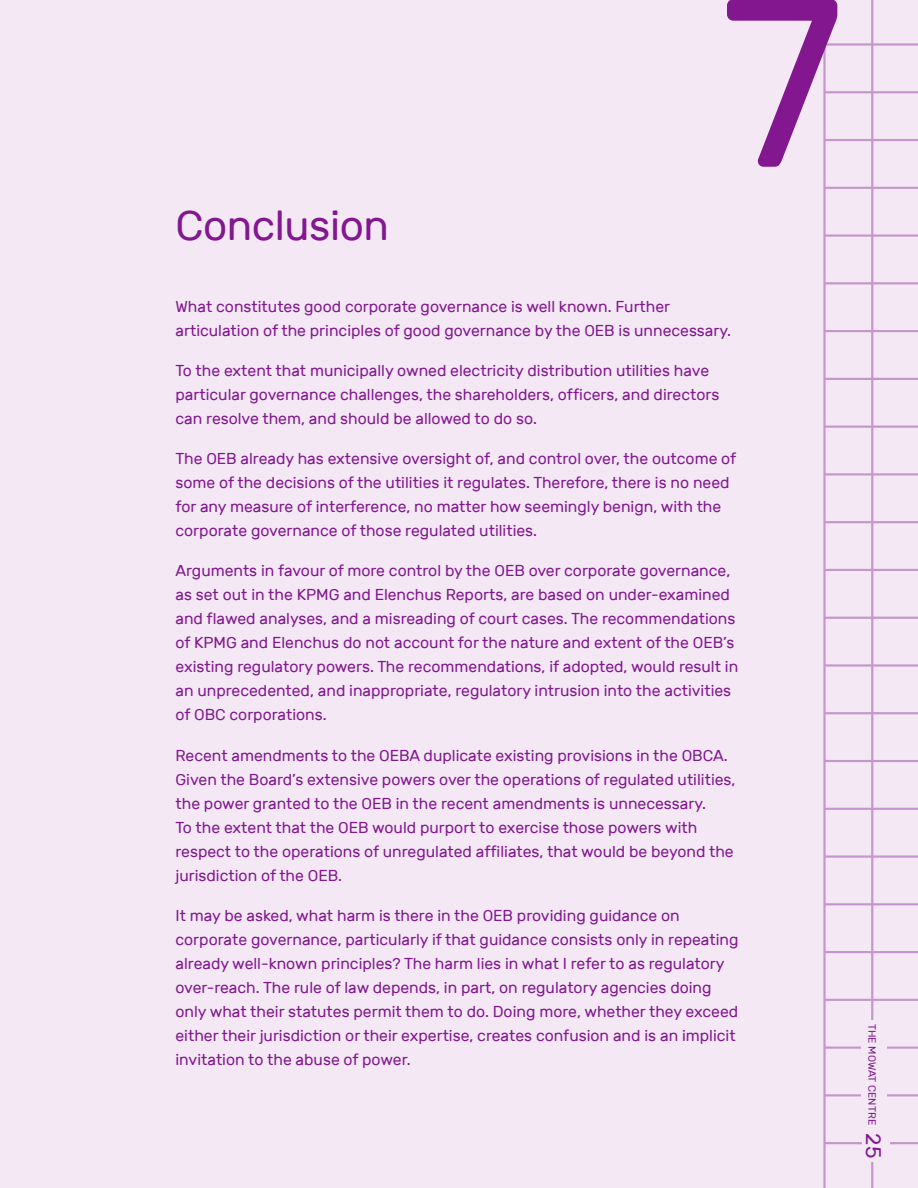
<style>
.page{position:relative;width:918px;height:1188px;background:#f3e8f4}
.page>*{position:absolute;margin:0;border:0;box-sizing:border-box;transform-origin:0 0}
.t1{font:239.4px "Rubik";color:#82178f}
.t2{font:42px "Rubik";letter-spacing:-.01em;color:#82178f}
.t3{font:15.75px/24px "Rubik";color:#82178f}
.t4{font:10.5px "Rubik";letter-spacing:.01em;color:#82178f}
.s1{font-size:21px}
</style>
<div class="page">
<hr style="left:824px;top:43px;width:94px;height:3px;background:#82178f">
<hr style="left:824px;top:91px;width:94px;height:2px;background:#82178f">
<hr style="left:824px;top:139px;width:94px;height:2px;background:#82178f">
<hr style="left:824px;top:187px;width:94px;height:2px;background:#82178f">
<hr style="left:824px;top:234px;width:94px;height:3px;background:#82178f">
<hr style="left:824px;top:282px;width:94px;height:2px;background:#82178f">
<hr style="left:824px;top:330px;width:94px;height:2px;background:#82178f">
<hr style="left:824px;top:378px;width:94px;height:2px;background:#82178f">
<hr style="left:824px;top:426px;width:94px;height:2px;background:#82178f">
<hr style="left:824px;top:473px;width:94px;height:2px;background:#82178f">
<hr style="left:824px;top:521px;width:94px;height:2px;background:#82178f">
<hr style="left:824px;top:569px;width:94px;height:2px;background:#82178f">
<hr style="left:824px;top:617px;width:94px;height:2px;background:#82178f">
<hr style="left:824px;top:664px;width:94px;height:3px;background:#82178f">
<hr style="left:824px;top:712px;width:94px;height:2px;background:#82178f">
<hr style="left:824px;top:760px;width:94px;height:2px;background:#82178f">
<hr style="left:824px;top:808px;width:94px;height:2px;background:#82178f">
<hr style="left:824px;top:855px;width:94px;height:3px;background:#82178f">
<hr style="left:824px;top:903px;width:94px;height:2px;background:#82178f">
<hr style="left:824px;top:951px;width:94px;height:2px;background:#82178f">
<hr style="left:824px;top:999px;width:94px;height:2px;background:#82178f">
<hr style="left:824px;top:1047px;width:94px;height:2px;background:#82178f">
<hr style="left:824px;top:1094px;width:94px;height:2px;background:#82178f">
<hr style="left:824px;top:1142px;width:94px;height:2px;background:#82178f">
<hr style="left:823px;top:0;width:3px;height:1188px;background:#82178f">
<hr style="left:871px;top:0;width:2px;height:1188px;background:#82178f">
<hr style="left:917px;top:0;width:1px;height:1188px;background:#82178f">
<div style="left:861px;top:1020px;width:25px;height:118px;background:#f3e8f4"></div>
<div style="left:862px;top:1127px;width:27px;height:34px;background:#f3e8f4"></div>
<h2 class="t2" style="left:176px;top:202px;width:215px">Conclusion</h2>
<h1 class="t1" style="left:721px;top:-49px;width:125px">7</h1>
<p class="t3" style="left:176px;top:295px;width:557px">What constitutes good corporate governance is well known. Further articulation of the principles of good governance by the OEB is unnecessary.</p>
<p class="t3" style="left:176px;top:359px;width:545px">To the extent that municipally owned electricity distribution utilities have particular governance challenges, the shareholders, officers, and directors can resolve them, and should be allowed to do so.</p>
<p class="t3" style="left:176px;top:447px;width:562px">The OEB already has extensive oversight of, and control over, the outcome of some of the decisions of the utilities it regulates. Therefore, there is no need for any measure of interference, no matter how seemingly benign, with the corporate governance of those regulated utilities.</p>
<p class="t3" style="left:176px;top:559px;width:564px">Arguments in favour of more control by the OEB over corporate governance, as set out in the KPMG and Elenchus Reports, are based on under-examined and flawed analyses, and a misreading of court cases. The recommendations of KPMG and Elenchus do not account for the nature and extent of the OEB’s existing regulatory powers. The recommendations, if adopted, would result in an unprecedented, and inappropriate, regulatory intrusion into the activities of OBC corporations.</p>
<p class="t3" style="left:176px;top:743px;width:561px">Recent amendments to the OEBA duplicate existing provisions in the OBCA.<br>Given the Board’s extensive powers over the operations of regulated utilities, the power granted to the OEB in the recent amendments is unnecessary.<br>To the extent that the OEB would purport to exercise those powers with respect to the operations of unregulated affiliates, that would be beyond the jurisdiction of the OEB.</p>
<p class="t3" style="left:176px;top:904px;width:565px">It may be asked, what harm is there in the OEB providing guidance on corporate governance, particularly if that guidance consists only in repeating already well-known principles? The harm lies in what I refer to as regulatory over-reach. The rule of law depends, in part, on regulatory agencies doing only what their statutes permit them to do. Doing more, whether they exceed either their jurisdiction or their expertise, creates confusion and is an implicit invitation to the abuse of power.</p>
<p class="t4" style="left:878px;top:1024px;width:136px;rotate:90deg">THE MOWAT CENTRE <span class="s1">25</span></p>
</div>
